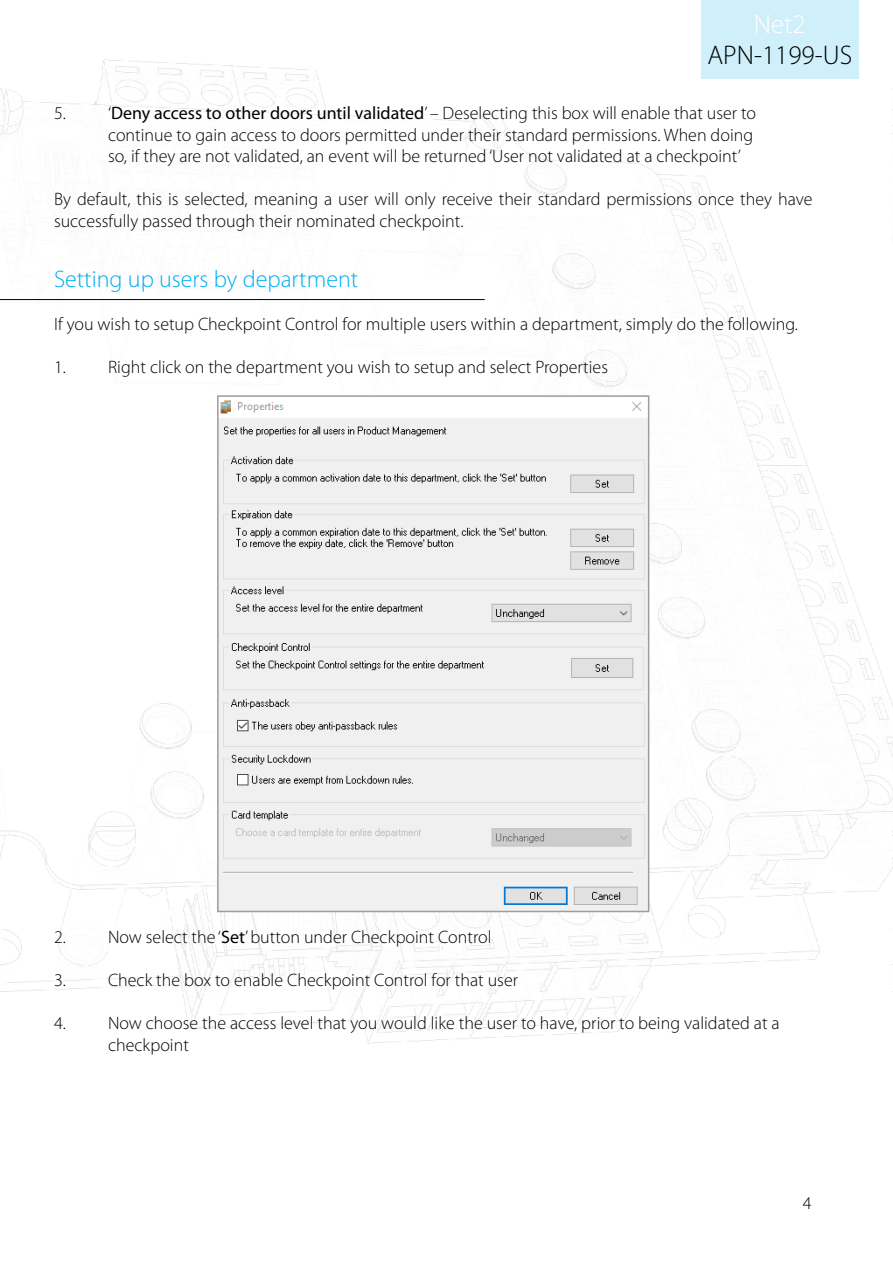
<style>
.page{position:relative;width:893px;height:1263px;background:#fff}
.page>*{position:absolute;margin:0;border:0;box-sizing:border-box;transform-origin:0 0}
.t1{font:300 27px "Myriad Pro";color:#000}
.t2{font:300 27px "Myriad Pro";color:#fff}
.t3{font:300 24px "Myriad Pro";color:#00aeef}
.t4{font:300 18px/21.6px "Myriad Pro";color:#000}
.s1{font-weight:400}
</style>
<div class="page">
<img style="left:0;top:0;width:893px;height:1044px">
<div style="left:702px;top:0;width:157px;height:79px;background:#cfeffb"></div>
<hr style="left:0;top:299px;width:485px;height:1px;background:#000">
<img style="left:220px;top:398px;width:426px;height:511px">
<div style="left:217px;top:395px;width:432px;height:517px;border:2px solid #9d9d9d"></div>
<h1 class="t2" style="left:754px;top:8px;width:53px">Net2</h1>
<h1 class="t1" style="left:707px;top:39px;width:146px">APN-1199-US</h1>
<p class="t4" style="left:108px;top:102px;width:650px;text-indent:-54px">5. ‘<span class="s1">Deny access to other doors until validated</span>’ – Deselecting this box will enable that user to continue to gain access to doors permitted under their standard permissions. When doing so, if they are not validated, an event will be returned ‘User not validated at a checkpoint’</p>
<p class="t4" style="left:54px;top:188px;width:760px">By default, this is selected, meaning a user will only receive their standard permissions once they have successfully passed through their nominated checkpoint.</p>
<h2 class="t3" style="left:54px;top:265px;width:306px">Setting up users by department</h2>
<p class="t4" style="left:54px;top:313px;width:746px">If you wish to setup Checkpoint Control for multiple users within a department, simply do the following.</p>
<p class="t4" style="left:54px;top:356px;width:555px">1. Right click on the department you wish to setup and select Properties</p>
<p class="t4" style="left:54px;top:926px;width:439px">2. Now select the ‘<span class="s1">Set</span>’ button under Checkpoint Control</p>
<p class="t4" style="left:54px;top:969px;width:466px">3. Check the box to enable Checkpoint Control for that user</p>
<p class="t4" style="left:108px;top:1012px;width:673px;text-indent:-54px">4. Now choose the access level that you would like the user to have, prior to being validated at a checkpoint</p>
<p class="t4" style="left:803px;top:1192px;width:10px">4</p>
</div>
